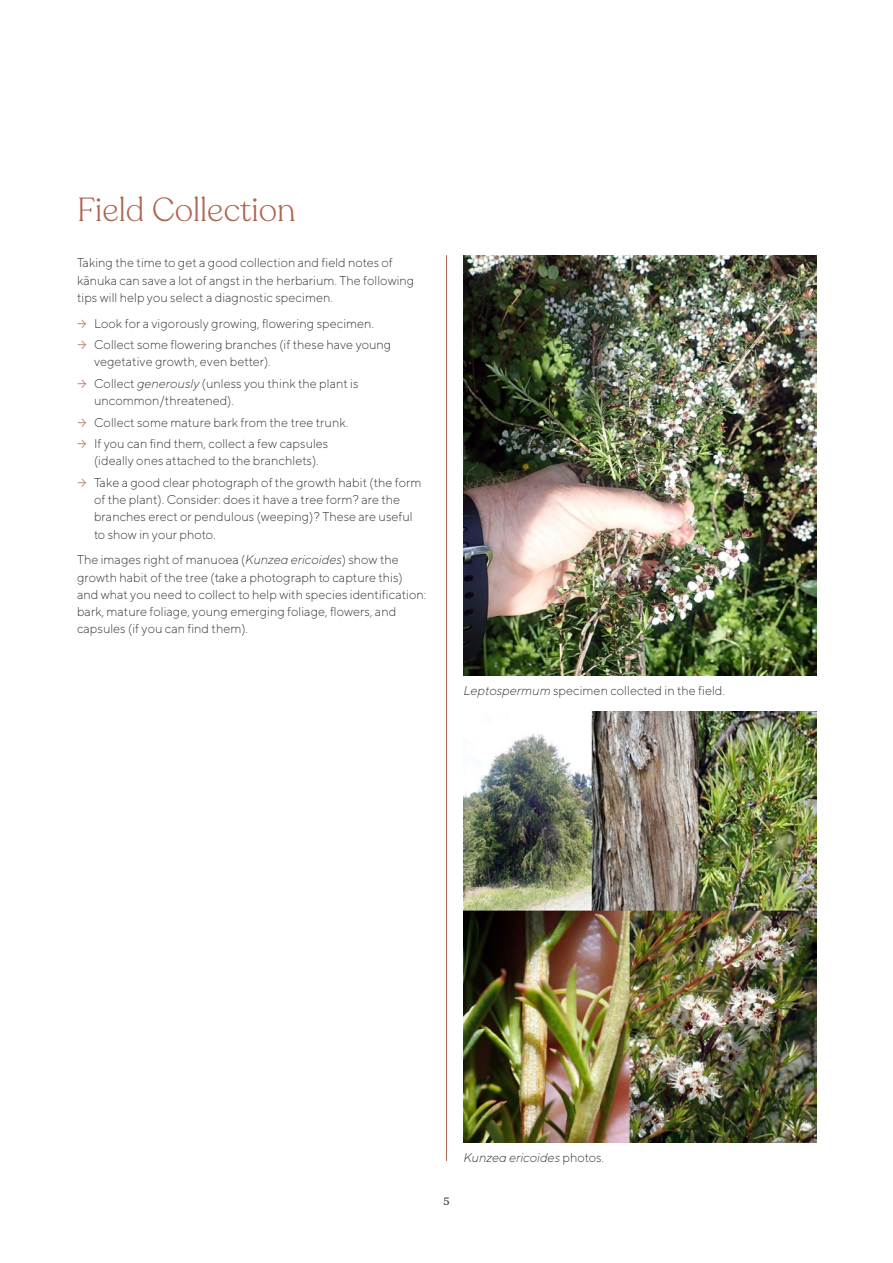
<style>
.page{position:relative;width:893px;height:1263px;background:#fff}
.page>*{position:absolute;margin:0;border:0;box-sizing:border-box;transform-origin:0 0}
.t1{font:300 33px "Recoleta Alt";color:#af6551}
.t2{font:300 12.75px/17.2px "TT Norms";color:#393637}
.t3{font:italic 300 12.75px "TT Norms";color:#393637}
.t4{font:500 10.5px "Recoleta Alt";color:#393637}
.s1{font-family:"Work Sans";color:#af6551}
.s2{font-style:italic}
.s3{font-style:normal}
</style>
<div class="page">
<hr style="left:446px;top:255px;width:1px;height:906px;background:#af6551">
<img style="left:463px;top:712px;width:353px;height:431px">
<img style="left:463px;top:255px;width:353px;height:421px">
<h1 class="t1" style="left:77px;top:189px;width:220px">Field Collection</h1>
<p class="t2" style="left:77px;top:254px;width:339px">Taking the time to get a good collection and field notes of kānuka can save a lot of angst in the herbarium. The following tips will help you select a diagnostic specimen.</p>
<p class="t2" style="left:77px;top:314px;width:299px"><span class="s1">→</span> Look for a vigorously growing, flowering specimen.</p>
<p class="t2" style="left:94px;top:336px;width:299px;text-indent:-17px"><span class="s1">→</span> Collect some flowering branches (if these have young vegetative growth, even better).</p>
<p class="t2" style="left:94px;top:374px;width:266px;text-indent:-17px"><span class="s1">→</span> Collect <span class="s2">generously</span> (unless you think the plant is uncommon/threatened).</p>
<p class="t2" style="left:77px;top:413px;width:273px"><span class="s1">→</span> Collect some mature bark from the tree trunk.</p>
<p class="t2" style="left:77px;top:435px;width:253px;text-align:center"><span class="s1">→</span> If you can find them, collect a few capsules (ideally ones attached to the branchlets).</p>
<p class="t2" style="left:94px;top:473px;width:329px;text-indent:-17px"><span class="s1">→</span> Take a good clear photograph of the growth habit (the form of the plant). Consider: does it have a tree form? are the branches erect or pendulous (weeping)? These are useful to show in your photo.</p>
<p class="t2" style="left:77px;top:551px;width:351px">The images right of manuoea (<span class="s2">Kunzea ericoides</span>) show the growth habit of the tree (take a photograph to capture this) and what you need to collect to help with species identification: bark, mature foliage, young emerging foliage, flowers, and capsules (if you can find them).</p>
<p class="t2" style="left:463px;top:681px;width:263px"><span class="s2">Leptospermum</span> specimen collected in the field.</p>
<p class="t4" style="left:443px;top:1195px;width:7px">5</p>
<p class="t3" style="left:463px;top:1149px;width:142px">Kunzea ericoides <span class="s3">photos.</span></p>
</div>
